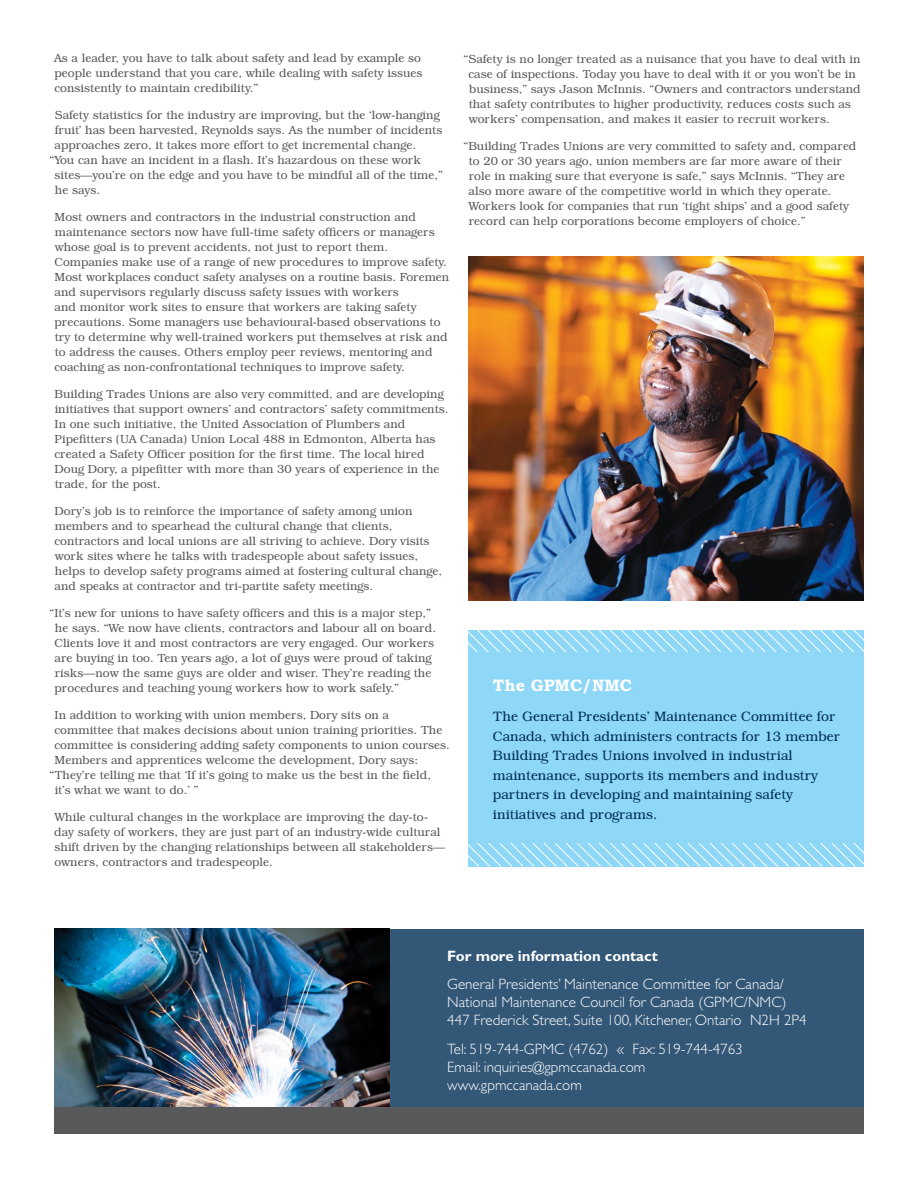
<style>
.page{position:relative;width:918px;height:1188px;background:#fff}
.page>*{position:absolute;margin:0;border:0;box-sizing:border-box;transform-origin:0 0}
.Sidebar_Copy{font:700 16.5px "Bookman Old Style";color:#fff}
.Sidebar_Copy-2{font:300 15px "Gill Sans";color:#fff}
.Sidebar_Copy-3{font:700 15px "Gill Sans";color:#fff}
.Sidebar_Copy-4{font:300 13.8px/19.5px "Bookman IT Cby BT";color:#002d56}
.Body{font:300 12px/15px "Bookman IT Cby BT";color:#58595b}
</style>
<div class="page">
<div style="left:389px;top:929px;width:475px;height:181px;background:#335777"></div>
<div style="left:468px;top:630px;width:396px;height:236px;background:#8ed7f6"></div>
<svg style="left:468px;top:630px;width:396px;height:23px"></svg>
<svg style="left:468px;top:843px;width:396px;height:24px"></svg>
<img style="left:54px;top:929px;width:336px;height:178px">
<div style="left:54px;top:1107px;width:810px;height:27px;background:#58595b"></div>
<img style="left:468px;top:257px;width:396px;height:344px">
<p class="Body" style="left:54px;top:51px;width:370px">As a leader, you have to talk about safety and lead by example so people understand that you care, while dealing with safety issues consistently to maintain credibility.”</p>
<p class="Body" style="left:55px;top:108px;width:386px">Safety statistics for the industry are improving, but the ‘low-hanging</p>
<p class="Body" style="left:55px;top:123px;width:389px">fruit’ has been harvested, Reynolds says. As the number of incidents</p>
<p class="Body" style="left:55px;top:138px;width:363px">approaches zero, it takes more effort to get incremental change.</p>
<p class="Body" style="left:50px;top:153px;width:373px">“You can have an incident in a flash. It’s hazardous on these work</p>
<p class="Body" style="left:55px;top:168px;width:390px">sites—you’re on the edge and you have to be mindful all of the time,”</p>
<p class="Body" style="left:55px;top:183px;width:47px">he says.</p>
<p class="Body" style="left:54px;top:210px;width:397px">Most owners and contractors in the industrial construction and maintenance sectors now have full-time safety officers or managers whose goal is to prevent accidents, not just to report them.<br>Companies make use of a range of new procedures to improve safety.<br>Most workplaces conduct safety analyses on a routine basis. Foremen and supervisors regularly discuss safety issues with workers<br>and monitor work sites to ensure that workers are taking safety precautions. Some managers use behavioural-based observations to try to determine why well-trained workers put themselves at risk and to address the causes. Others employ peer reviews, mentoring and coaching as non-confrontational techniques to improve safety.</p>
<p class="Body" style="left:54px;top:387px;width:396px">Building Trades Unions are also very committed, and are developing initiatives that support owners’ and contractors’ safety commitments.<br>In one such initiative, the United Association of Plumbers and Pipefitters (UA Canada) Union Local 488 in Edmonton, Alberta has created a Safety Officer position for the first time. The local hired Doug Dory, a pipefitter with more than 30 years of experience in the trade, for the post.</p>
<p class="Body" style="left:54px;top:504px;width:389px">Dory’s job is to reinforce the importance of safety among union members and to spearhead the cultural change that clients, contractors and local unions are all striving to achieve. Dory visits work sites where he talks with tradespeople about safety issues, helps to develop safety programs aimed at fostering cultural change, and speaks at contractor and tri-partite safety meetings.</p>
<p class="Body" style="left:55px;top:606px;width:383px;text-indent:-5px">“It’s new for unions to have safety officers and this is a major step,” he says. “We now have clients, contractors and labour all on board.<br>Clients love it and most contractors are very engaged. Our workers are buying in too. Ten years ago, a lot of guys were proud of taking risks—now the same guys are older and wiser. They’re reading the procedures and teaching young workers how to work safely.”</p>
<p class="Body" style="left:55px;top:708px;width:336px">In addition to working with union members, Dory sits on a</p>
<p class="Body" style="left:54px;top:723px;width:389px">committee that makes decisions about union training priorities. The</p>
<p class="Body" style="left:54px;top:738px;width:397px">committee is considering adding safety components to union courses.</p>
<p class="Body" style="left:55px;top:753px;width:365px">Members and apprentices welcome the development, Dory says:</p>
<p class="Body" style="left:50px;top:768px;width:383px">“They’re telling me that ‘If it’s going to make us the best in the field,</p>
<p class="Body" style="left:55px;top:783px;width:145px">it’s what we want to do.’ ”</p>
<p class="Body" style="left:54px;top:810px;width:392px">While cultural changes in the workplace are improving the day-to&shy;day safety of workers, they are just part of an industry-wide cultural shift driven by the changing relationships between all stakeholders— owners, contractors and tradespeople.</p>
<p class="Body" style="left:468px;top:51px;width:394px;text-indent:-5px">“Safety is no longer treated as a nuisance that you have to deal with in case of inspections. Today you have to deal with it or you won’t be in business,” says Jason McInnis. “Owners and contractors understand that safety contributes to higher productivity, reduces costs such as workers’ compensation, and makes it easier to recruit workers.</p>
<p class="Body" style="left:468px;top:138px;width:390px;text-indent:-5px">“Building Trades Unions are very committed to safety and, compared to 20 or 30 years ago, union members are far more aware of their role in making sure that everyone is safe,” says McInnis. “They are also more aware of the competitive world in which they operate.<br>Workers look for companies that run ‘tight ships’ and a good safety record can help corporations become employers of choice.”</p>
<p class="Sidebar_Copy" style="left:493px;top:676px;width:141px">The GPMC/NMC</p>
<p class="Sidebar_Copy-4" style="left:493px;top:707px;width:349px">The General Presidents’ Maintenance Committee for Canada, which administers contracts for 13 member Building Trades Unions involved in industrial maintenance, supports its members and industry partners in developing and maintaining safety initiatives and programs.</p>
<p class="Sidebar_Copy-3" style="left:447px;top:947px;width:212px">For more information contact</p>
<p class="Sidebar_Copy-2" style="left:447px;top:976px;width:338px">General Presidents’ Maintenance Committee for Canada/</p>
<p class="Sidebar_Copy-2" style="left:447px;top:994px;width:341px">National Maintenance Council for Canada (GPMC/NMC)</p>
<p class="Sidebar_Copy-2" style="left:447px;top:1012px;width:361px">447 Frederick Street, Suite 100, Kitchener, Ontario N2H 2P4</p>
<p class="Sidebar_Copy-2" style="left:447px;top:1040px;width:297px">Tel: 519-744-GPMC (4762) « Fax: 519-744-4763</p>
<p class="Sidebar_Copy-2" style="left:447px;top:1058px;width:200px">Email: inquiries@gpmccanada.com</p>
<p class="Sidebar_Copy-2" style="left:447px;top:1076px;width:136px">www.gpmccanada.com</p>
</div>
